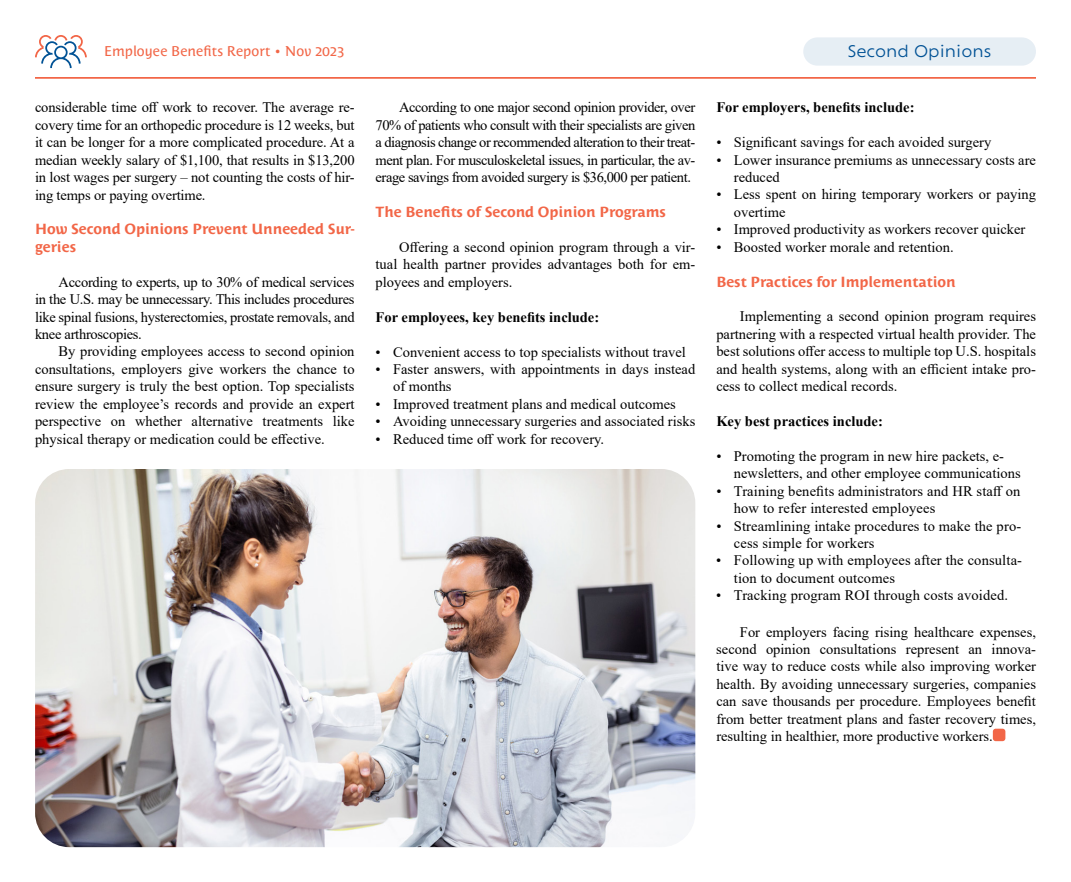
<style>
.page{position:relative;width:1071px;height:882px;background:#fff}
.page>*{position:absolute;margin:0;border:0;box-sizing:border-box;transform-origin:0 0}
.t1{font:15.75px "Ofelia Text";color:#005295}
.t2{font:14.53px/17.5px "Times New Roman";color:#000;text-align:justify}
.t3{font:700 14.53px/17.5px "Costa Std";color:#f26647}
.t4{font:700 14.53px "Times New Roman";color:#000}
.t5{font:14px "Costa Std";letter-spacing:.005em;color:#f26647}
</style>
<div class="page">
<img style="left:35px;top:469px;width:660px;height:378px">
<div style="left:803px;top:37px;width:233px;height:29px;background:#e6eef4;border-radius:14px"></div>
<svg style="left:35px;top:35px;width:52px;height:33px"></svg>
<hr style="left:35px;top:77px;width:1001px;height:2px;background:#f26647">
<div style="left:993px;top:729px;width:12px;height:12px;background:#f26647;border-radius:3px"></div>
<p class="t5" style="left:104px;top:43px;width:242px">Employee Benefits Report • Nov 2023</p>
<p class="t1" style="left:847px;top:40px;width:146px">Second Opinions</p>
<p class="t2" style="left:35px;top:98px;width:321px">considerable time off work to recover. The average re&shy;covery time for an orthopedic procedure is 12 weeks, but it can be longer for a more complicated procedure. At a median weekly salary of $1,100, that results in $13,200 in lost wages per surgery – not counting the costs of hir&shy;ing temps or paying overtime.</p>
<p class="t3" style="left:35px;top:221px;width:321px">How Second Opinions Prevent Unneeded Sur&shy;geries</p>
<p class="t2" style="left:35px;top:273px;width:321px;text-indent:24px">According to experts, up to 30% of medical services in the U.S. may be unnecessary. This includes procedures like spinal fusions, hysterectomies, prostate removals, and knee arthroscopies.</p>
<p class="t2" style="left:35px;top:342px;width:321px;text-indent:24px">By providing employees access to second opinion consultations, employers give workers the chance to ensure surgery is truly the best option. Top specialists review the employee’s records and provide an expert perspective on whether alternative treatments like physical therapy or medication could be effective.</p>
<p class="t2" style="left:376px;top:98px;width:321px;text-indent:24px">According to one major second opinion provider, over 70% of patients who consult with their specialists are given a diagnosis change or recommended alteration to their treat&shy;ment plan. For musculoskeletal issues, in particular, the av&shy;erage savings from avoided surgery is $36,000 per patient.</p>
<p class="t3" style="left:376px;top:203px;width:292px">The Benefits of Second Opinion Programs</p>
<p class="t2" style="left:376px;top:238px;width:321px;text-indent:24px">Offering a second opinion program through a vir&shy;tual health partner provides advantages both for em&shy;ployees and employers.</p>
<p class="t4" style="left:376px;top:306px;width:225px">For employees, key benefits include:</p>
<p class="t2" style="left:376px;top:342px;width:312px">• Convenient access to top specialists without travel</p>
<p class="t2" style="left:393px;top:360px;width:304px;text-indent:-18px">• Faster answers, with appointments in days instead of months</p>
<p class="t2" style="left:376px;top:395px;width:302px">• Improved treatment plans and medical outcomes</p>
<p class="t2" style="left:376px;top:412px;width:321px">• Avoiding unnecessary surgeries and associated risks</p>
<p class="t2" style="left:376px;top:430px;width:230px">• Reduced time off work for recovery.</p>
<p class="t4" style="left:716px;top:97px;width:200px">For employers, benefits include:</p>
<p class="t2" style="left:716px;top:133px;width:277px">• Significant savings for each avoided surgery</p>
<p class="t2" style="left:734px;top:150px;width:304px;text-indent:-18px">• Lower insurance premiums as unnecessary costs are reduced</p>
<p class="t2" style="left:734px;top:185px;width:304px;text-indent:-18px">• Less spent on hiring temporary workers or paying overtime</p>
<p class="t2" style="left:716px;top:220px;width:311px">• Improved productivity as workers recover quicker</p>
<p class="t2" style="left:716px;top:238px;width:239px">• Boosted worker morale and retention.</p>
<p class="t3" style="left:716px;top:273px;width:241px">Best Practices for Implementation</p>
<p class="t2" style="left:716px;top:307px;width:321px;text-indent:24px">Implementing a second opinion program requires partnering with a respected virtual health provider. The best solutions offer access to multiple top U.S. hospitals and health systems, along with an efficient intake pro&shy;cess to collect medical records.</p>
<p class="t4" style="left:716px;top:411px;width:168px">Key best practices include:</p>
<p class="t2" style="left:734px;top:447px;width:288px;text-indent:-18px">• Promoting the program in new hire packets, e&shy;newsletters, and other employee communications</p>
<p class="t2" style="left:734px;top:482px;width:288px;text-indent:-18px">• Training benefits administrators and HR staff on how to refer interested employees</p>
<p class="t2" style="left:734px;top:516px;width:289px;text-indent:-18px">• Streamlining intake procedures to make the pro&shy;cess simple for workers</p>
<p class="t2" style="left:734px;top:551px;width:290px;text-indent:-18px">• Following up with employees after the consulta&shy;tion to document outcomes</p>
<p class="t2" style="left:716px;top:586px;width:293px">• Tracking program ROI through costs avoided.</p>
<p class="t2" style="left:716px;top:623px;width:321px;text-indent:24px">For employers facing rising healthcare expenses, second opinion consultations represent an innova&shy;tive way to reduce costs while also improving worker health. By avoiding unnecessary surgeries, companies can save thousands per procedure. Employees benefit from better treatment plans and faster recovery times, resulting in healthier, more productive workers.</p>
</div>
